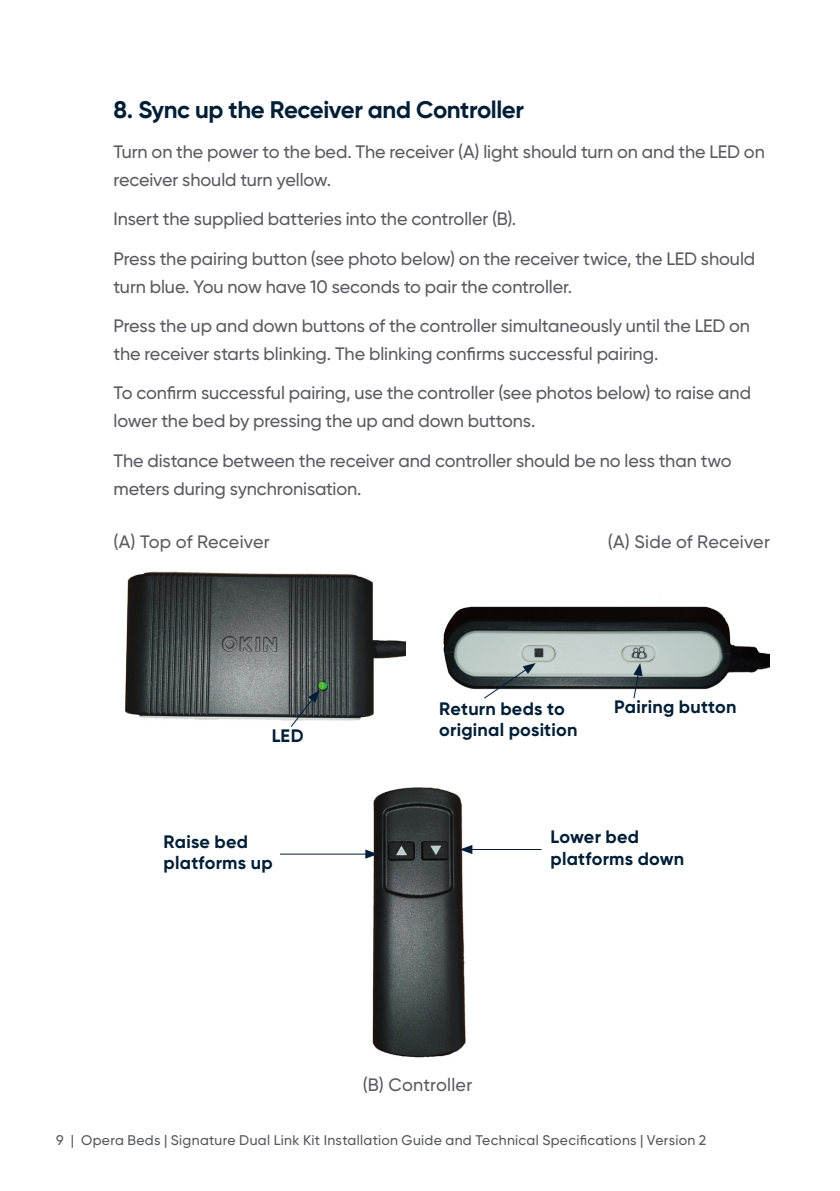
<style>
.page{position:relative;width:840px;height:1191px;background:#fff}
.page>*{position:absolute;margin:0;border:0;box-sizing:border-box;transform-origin:0 0}
.Normal_Paragraph{font:700 24px "Gilroy";letter-spacing:-.02em;color:#001e36}
.Normal_Paragraph-2{font:500 18px/28px "Gilroy";letter-spacing:-.005em;color:#5b5a61}
.Normal_Paragraph-3{font:700 18px/21.6px "Gilroy";letter-spacing:.015em;color:#001e36}
.Normal_Paragraph-4{font:500 18px "Gilroy";letter-spacing:.015em;color:#5b5a61}
.t1{font:500 14px "Gilroy";letter-spacing:.02em;color:#57585a}
</style>
<div class="page">
<img style="left:125px;top:571px;width:280px;height:150px">
<img style="left:443px;top:606px;width:326px;height:84px">
<img style="left:358px;top:787px;width:115px;height:271px">
<svg style="left:289px;top:690px;width:30px;height:37px"></svg>
<svg style="left:482px;top:663px;width:53px;height:36px"></svg>
<svg style="left:632px;top:663px;width:10px;height:36px"></svg>
<hr style="left:280px;top:853px;width:88px;height:1px;background:#001e36">
<svg style="left:365px;top:849px;width:13px;height:9px"></svg>
<hr style="left:469px;top:849px;width:72px;height:1px;background:#001e36">
<svg style="left:459px;top:845px;width:13px;height:9px"></svg>
<p class="Normal_Paragraph" style="left:113px;top:95px;width:412px">8. Sync up the Receiver and Controller</p>
<p class="Normal_Paragraph-2" style="left:113px;top:137px;width:652px">Turn on the power to the bed. The receiver (A) light should turn on and the LED on receiver should turn yellow.</p>
<p class="Normal_Paragraph-2" style="left:113px;top:205px;width:404px">Insert the supplied batteries into the controller (B).</p>
<p class="Normal_Paragraph-2" style="left:113px;top:244px;width:643px">Press the pairing button (see photo below) on the receiver twice, the LED should turn blue. You now have 10 seconds to pair the controller.</p>
<p class="Normal_Paragraph-2" style="left:113px;top:311px;width:637px">Press the up and down buttons of the controller simultaneously until the LED on the receiver starts blinking. The blinking confirms successful pairing.</p>
<p class="Normal_Paragraph-2" style="left:113px;top:379px;width:638px">To confirm successful pairing, use the controller (see photos below) to raise and lower the bed by pressing the up and down buttons.</p>
<p class="Normal_Paragraph-2" style="left:113px;top:446px;width:619px">The distance between the receiver and controller should be no less than two meters during synchronisation.</p>
<p class="Normal_Paragraph-2" style="left:113px;top:528px;width:158px">(A) Top of Receiver</p>
<p class="Normal_Paragraph-2" style="left:607px;top:528px;width:163px">(A) Side of Receiver</p>
<p class="Normal_Paragraph-3" style="left:272px;top:724px;width:33px">LED</p>
<p class="Normal_Paragraph-3" style="left:163px;top:830px;width:110px">Raise bed platforms up</p>
<p class="Normal_Paragraph-3" style="left:439px;top:697px;width:139px">Return beds to original position</p>
<p class="Normal_Paragraph-3" style="left:614px;top:695px;width:124px">Pairing button</p>
<p class="Normal_Paragraph-3" style="left:550px;top:825px;width:135px">Lower bed platforms down</p>
<p class="Normal_Paragraph-4" style="left:363px;top:1073px;width:111px">(B) Controller</p>
<p class="t1" style="left:56px;top:1132px;width:651px">9 | Opera Beds | Signature Dual Link Kit Installation Guide and Technical Specifications | Version 2</p>
</div>
